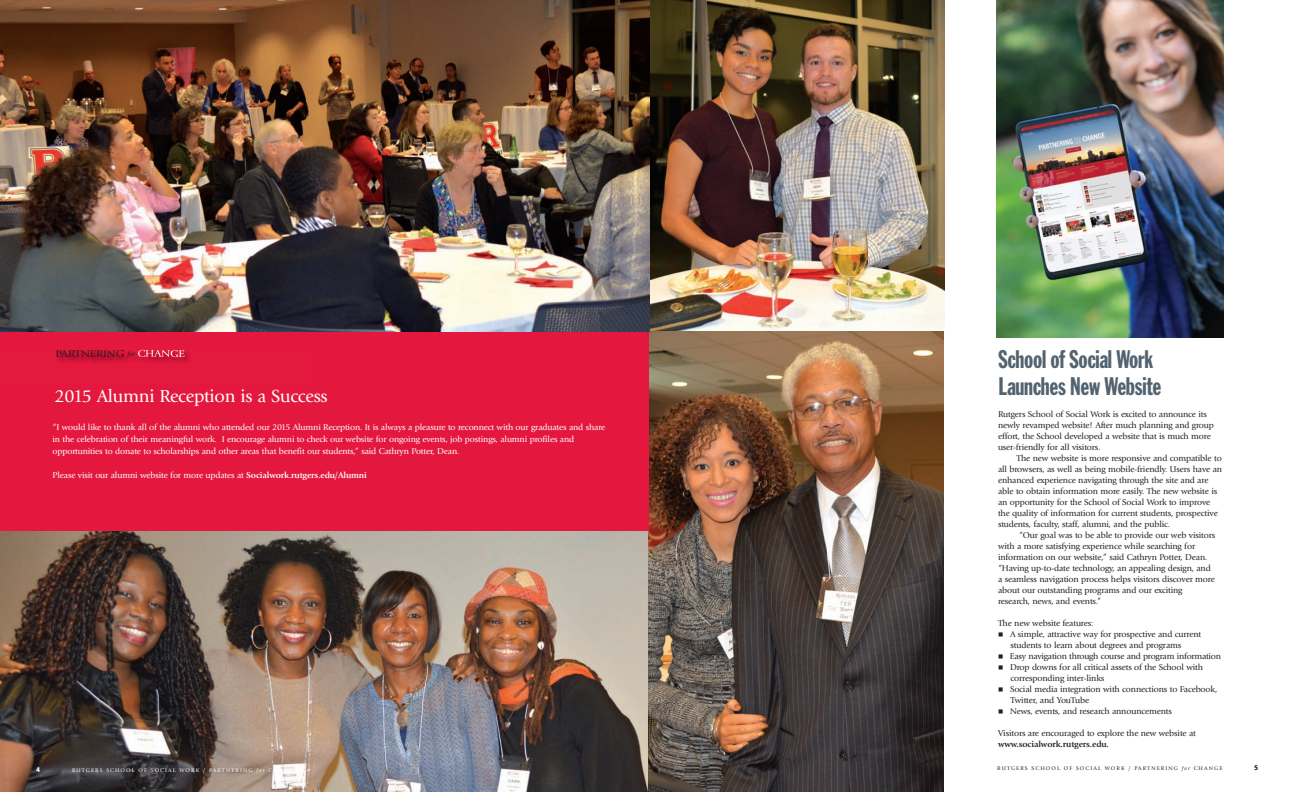
<style>
.page{position:relative;width:1296px;height:792px;background:#fff}
.page>*{position:absolute;margin:0;border:0;box-sizing:border-box;transform-origin:0 0}
.t1{font:25px/27px "Franklin Gothic Extra Cond";letter-spacing:-.01em;color:#52626f}
.t2{font:18px "Giovanni";letter-spacing:-.015em;color:#fff}
.t3{font:10px "Giovanni";letter-spacing:-.015em;color:#231f20;scale:1.15 1}
.t4{font:8.8px/11px "Giovanni";letter-spacing:-.015em;color:#231f20}
.t5{font:8.8px/12px "Giovanni";letter-spacing:-.015em;color:#fff}
.t6{font:8.8px "Giovanni Bld";letter-spacing:-.015em;color:#231f20}
.t7{font:500 7px "Formata BQ";color:#fff}
.t8{font:500 7px "Formata BQ";color:#231f20}
.t9{font:5.5px "Giovanni";letter-spacing:.2em;color:#fff}
.t10{font:5.5px "Giovanni";letter-spacing:.2em;color:#231f20}
.s1{font-family:"Giovanni Itl";font-size:7px}
.s2{color:#fff}
.s3{font-family:"Giovanni Bld"}
.s4{font-family:"Giovanni Itl"}
</style>
<div class="page">
<img style="left:649px;top:0;width:296px;height:331px">
<img style="left:648px;top:332px;width:296px;height:460px">
<img style="left:997px;top:0;width:227px;height:338px">
<img style="left:0;top:531px;width:648px;height:261px">
<div style="left:0;top:331px;width:649px;height:200px;background:#e4183e"></div>
<img style="left:0;top:0;width:649px;height:331px">
<img style="left:58px;top:350px;width:131px;height:12px">
<img style="left:123px;top:349px;width:49px;height:13px">
<img style="left:138px;top:350px;width:32px;height:7px">
<p class="t3" style="left:55px;top:349px;width:114px">PARTNERING <span class="s1">for</span> <span class="s2">CHANGE</span></p>
<h2 class="t2" style="left:54px;top:388px;width:275px">2015 Alumni Reception is a Success</h2>
<p class="t5" style="left:52px;top:422px;width:554px">“I would like to thank all of the alumni who attended our 2015 Alumni Reception. It is always a pleasure to reconnect with our graduates and share in the celebration of their meaningful work. I encourage alumni to check our website for ongoing events, job postings, alumni profiles and opportunities to donate to scholarships and other areas that benefit our students,” said Cathryn Potter, Dean.</p>
<p class="t5" style="left:52px;top:470px;width:316px">Please visit our alumni website for more updates at <span class="s3">Socialwork.rutgers.edu/Alumni</span></p>
<p class="t7" style="left:36px;top:767px;width:6px">4</p>
<p class="t9" style="left:72px;top:768px;width:227px">RUTGERS SCHOOL OF SOCIAL WORK / PARTNERING <span class="s4">for</span> CHANGE</p>
<h1 class="t1" style="left:998px;top:347px;width:164px">School of Social Work<br>Launches New Website</h1>
<p class="t4" style="left:998px;top:410px;width:217px">Rutgers School of Social Work is excited to announce its newly revamped website! After much planning and group effort, the School developed a website that is much more user-friendly for all visitors.</p>
<p class="t4" style="left:998px;top:454px;width:226px;text-indent:18px">The new website is more responsive and compatible to all browsers, as well as being mobile-friendly. Users have an enhanced experience navigating through the site and are able to obtain information more easily. The new website is an opportunity for the School of Social Work to improve the quality of information for current students, prospective students, faculty, staff, alumni, and the public.</p>
<p class="t4" style="left:998px;top:531px;width:219px;text-indent:21px">“Our goal was to be able to provide our web visitors with a more satisfying experience while searching for information on our website,” said Cathryn Potter, Dean. “Having up-to-date technology, an appealing design, and a seamless navigation process helps visitors discover more about our outstanding programs and our exciting research, news, and events.”</p>
<p class="t4" style="left:998px;top:619px;width:97px">The new website features:</p>
<p class="t4" style="left:1011px;top:630px;width:192px;text-indent:-13px">■ A simple, attractive way for prospective and current students to learn about degrees and programs</p>
<p class="t4" style="left:998px;top:652px;width:225px">■ Easy navigation through course and program information</p>
<p class="t4" style="left:1011px;top:663px;width:194px;text-indent:-13px">■ Drop downs for all critical assets of the School with corresponding inter-links</p>
<p class="t4" style="left:1011px;top:685px;width:208px;text-indent:-13px">■ Social media integration with connections to Facebook,<br>Twitter, and YouTube</p>
<p class="t4" style="left:998px;top:707px;width:176px">■ News, events, and research announcements</p>
<p class="t4" style="left:998px;top:729px;width:199px">Visitors are encouraged to explore the new website at</p>
<p class="t6" style="left:998px;top:741px;width:112px">www.socialwork.rutgers.edu.</p>
<p class="t10" style="left:997px;top:766px;width:227px">RUTGERS SCHOOL OF SOCIAL WORK / PARTNERING <span class="s4">for</span> CHANGE</p>
<p class="t8" style="left:1254px;top:765px;width:6px">5</p>
</div>
